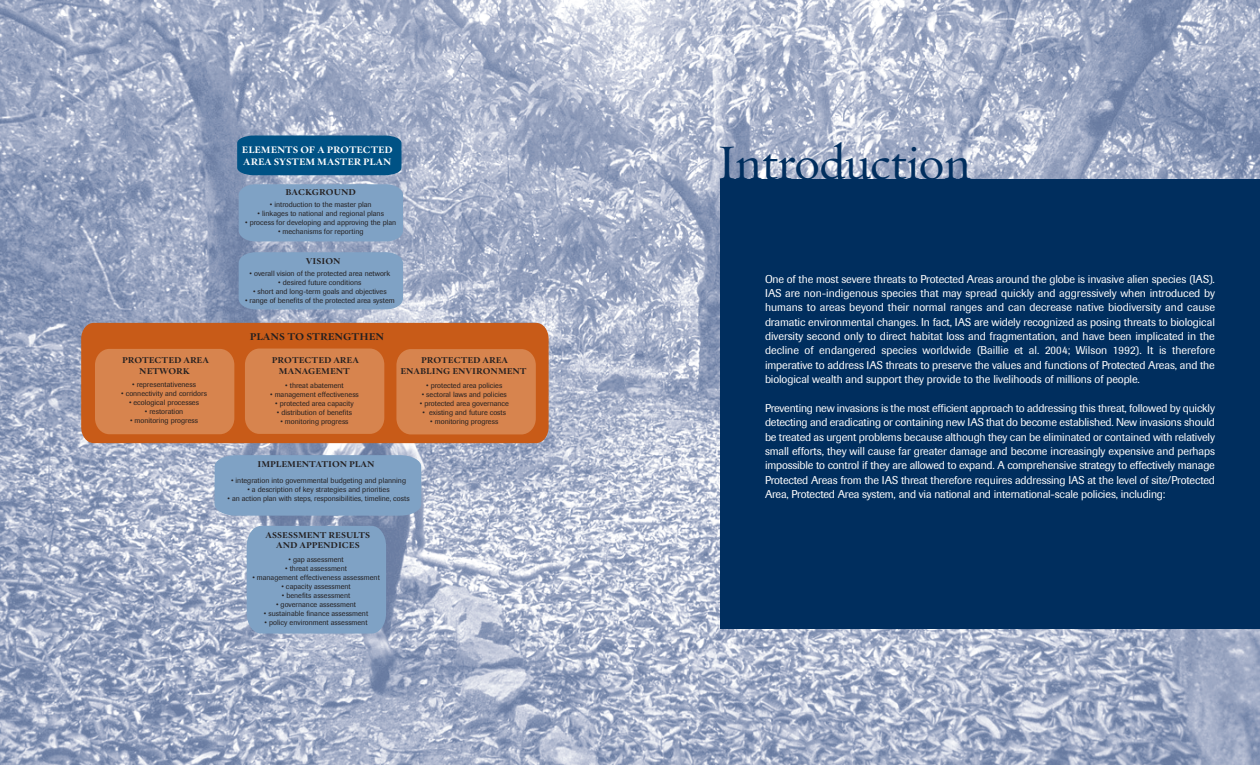
<style>
.page{position:relative;width:1260px;height:765px;background:#fff}
.page>*{position:absolute;margin:0;border:0;box-sizing:border-box;transform-origin:0 0}
.t1{font:50px "Oakleaf Text";letter-spacing:-.015em;color:#002e5e}
.t2{font:11.25px/14.4px "Imago";letter-spacing:-.01em;color:#fff;text-align:justify}
.t3{font:700 10.5px "Oakleaf Text";color:#231f20}
.t4{font:700 10px/12px "Oakleaf Text";letter-spacing:-.005em;color:#fff}
.t5{font:700 9px/10.8px "Oakleaf Text";color:#231f20;text-align:center}
.t6{font:7.5px "Imago";color:#231f20}
</style>
<div class="page">
<img style="left:0;top:0;width:1260px;height:765px">
<div style="left:720px;top:179px;width:540px;height:450px;background:#002e5e"></div>
<div style="left:239px;top:252px;width:164px;height:57px;background:#7fa2c5"></div>
<div style="left:81px;top:323px;width:468px;height:120px;background:#c85b18"></div>
<div style="left:245px;top:349px;width:139px;height:85px;background:#d7844e"></div>
<div style="left:396px;top:349px;width:140px;height:85px;background:#d7844e"></div>
<div style="left:239px;top:184px;width:164px;height:57px;background:#7fa2c5"></div>
<div style="left:95px;top:349px;width:139px;height:85px;background:#d7844e"></div>
<div style="left:215px;top:455px;width:206px;height:61px;background:#7fa2c5"></div>
<div style="left:247px;top:526px;width:139px;height:108px;background:#7fa2c5"></div>
<div style="left:237px;top:136px;width:165px;height:39px;background:#005285"></div>
<p class="t5" style="left:122px;top:355px;width:89px">PROTECTED AREA<br>NETWORK</p>
<p class="t6" style="left:132px;top:380px;width:65px">• representativeness</p>
<p class="t6" style="left:121px;top:389px;width:87px">• connectivity and corridors</p>
<p class="t6" style="left:129px;top:398px;width:72px">• ecological processes</p>
<p class="t6" style="left:145px;top:407px;width:40px">• restoration</p>
<p class="t6" style="left:130px;top:416px;width:70px">• monitoring progress</p>
<p class="t4" style="left:242px;top:143px;width:152px">ELEMENTS OF A PROTECTED<br>AREA SYSTEM MASTER PLAN</p>
<p class="t5" style="left:286px;top:186px;width:72px">BACKGROUND</p>
<p class="t6" style="left:270px;top:200px;width:103px">• introduction to the master plan</p>
<p class="t6" style="left:258px;top:209px;width:128px">• linkages to national and regional plans</p>
<p class="t6" style="left:245px;top:218px;width:153px">• process for developing and approving the plan</p>
<p class="t6" style="left:278px;top:227px;width:87px">• mechanisms for reporting</p>
<p class="t5" style="left:306px;top:256px;width:36px">VISION</p>
<p class="t6" style="left:250px;top:269px;width:142px">• overall vision of the protected area network</p>
<p class="t6" style="left:278px;top:278px;width:85px">• desired future conditions</p>
<p class="t6" style="left:253px;top:287px;width:135px">• short and long-term goals and objectives</p>
<p class="t6" style="left:245px;top:296px;width:151px">• range of benefits of the protected area system</p>
<p class="t3" style="left:250px;top:330px;width:136px">PLANS TO STRENGTHEN</p>
<p class="t5" style="left:272px;top:355px;width:89px">PROTECTED AREA<br>MANAGEMENT</p>
<p class="t6" style="left:285px;top:381px;width:60px">• threat abatement</p>
<p class="t6" style="left:270px;top:390px;width:90px">• management effectiveness</p>
<p class="t6" style="left:275px;top:399px;width:80px">• protected area capacity</p>
<p class="t6" style="left:277px;top:408px;width:77px">• distribution of benefits</p>
<p class="t6" style="left:280px;top:417px;width:70px">• monitoring progress</p>
<p class="t5" style="left:257px;top:458px;width:119px">IMPLEMENTATION PLAN</p>
<p class="t5" style="left:401px;top:355px;width:128px">PROTECTED AREA<br>ENABLING ENVIRONMENT</p>
<p class="t6" style="left:426px;top:381px;width:78px">• protected area policies</p>
<p class="t6" style="left:422px;top:390px;width:87px">• sectoral laws and policies</p>
<p class="t6" style="left:420px;top:399px;width:91px">• protected area governance</p>
<p class="t6" style="left:422px;top:408px;width:85px">• existing and future costs</p>
<p class="t6" style="left:430px;top:417px;width:70px">• monitoring progress</p>
<p class="t6" style="left:231px;top:476px;width:177px">• integration into governmental budgeting and planning</p>
<p class="t6" style="left:247px;top:485px;width:144px">• a description of key strategies and priorities</p>
<p class="t6" style="left:228px;top:494px;width:184px">• an action plan with steps, responsibilities, timeline, costs</p>
<p class="t5" style="left:266px;top:529px;width:106px">ASSESSMENT RESULTS<br>AND APPENDICES</p>
<p class="t6" style="left:289px;top:555px;width:57px">• gap assessment</p>
<p class="t6" style="left:285px;top:564px;width:63px">• threat assessment</p>
<p class="t6" style="left:252px;top:573px;width:129px">• management effectiveness assessment</p>
<p class="t6" style="left:281px;top:582px;width:71px">• capacity assessment</p>
<p class="t6" style="left:282px;top:591px;width:70px">• benefits assessment</p>
<p class="t6" style="left:276px;top:600px;width:81px">• governance assessment</p>
<p class="t6" style="left:264px;top:609px;width:106px">• sustainable finance assessment</p>
<p class="t6" style="left:265px;top:618px;width:104px">• policy environment assessment</p>
<h1 class="t1" style="left:716px;top:133px;width:256px">Introduction</h1>
<p class="t2" style="left:765px;top:272px;width:452px">One of the most severe threats to Protected Areas around the globe is invasive alien species (IAS).<br>IAS are non-indigenous species that may spread quickly and aggressively when introduced by humans to areas beyond their normal ranges and can decrease native biodiversity and cause dramatic environmental changes. In fact, IAS are widely recognized as posing threats to biological diversity second only to direct habitat loss and fragmentation, and have been implicated in the decline of endangered species worldwide (Baillie et al. 2004; Wilson 1992). It is therefore imperative to address IAS threats to preserve the values and functions of Protected Areas, and the biological wealth and support they provide to the livelihoods of millions of people.</p>
<p class="t2" style="left:765px;top:402px;width:452px">Preventing new invasions is the most efficient approach to addressing this threat, followed by quickly detecting and eradicating or containing new IAS that do become established. New invasions should be treated as urgent problems because although they can be eliminated or contained with relatively small efforts, they will cause far greater damage and become increasingly expensive and perhaps impossible to control if they are allowed to expand. A comprehensive strategy to effectively manage Protected Areas from the IAS threat therefore requires addressing IAS at the level of site/Protected Area, Protected Area system, and via national and international-scale policies, including:</p>
</div>
